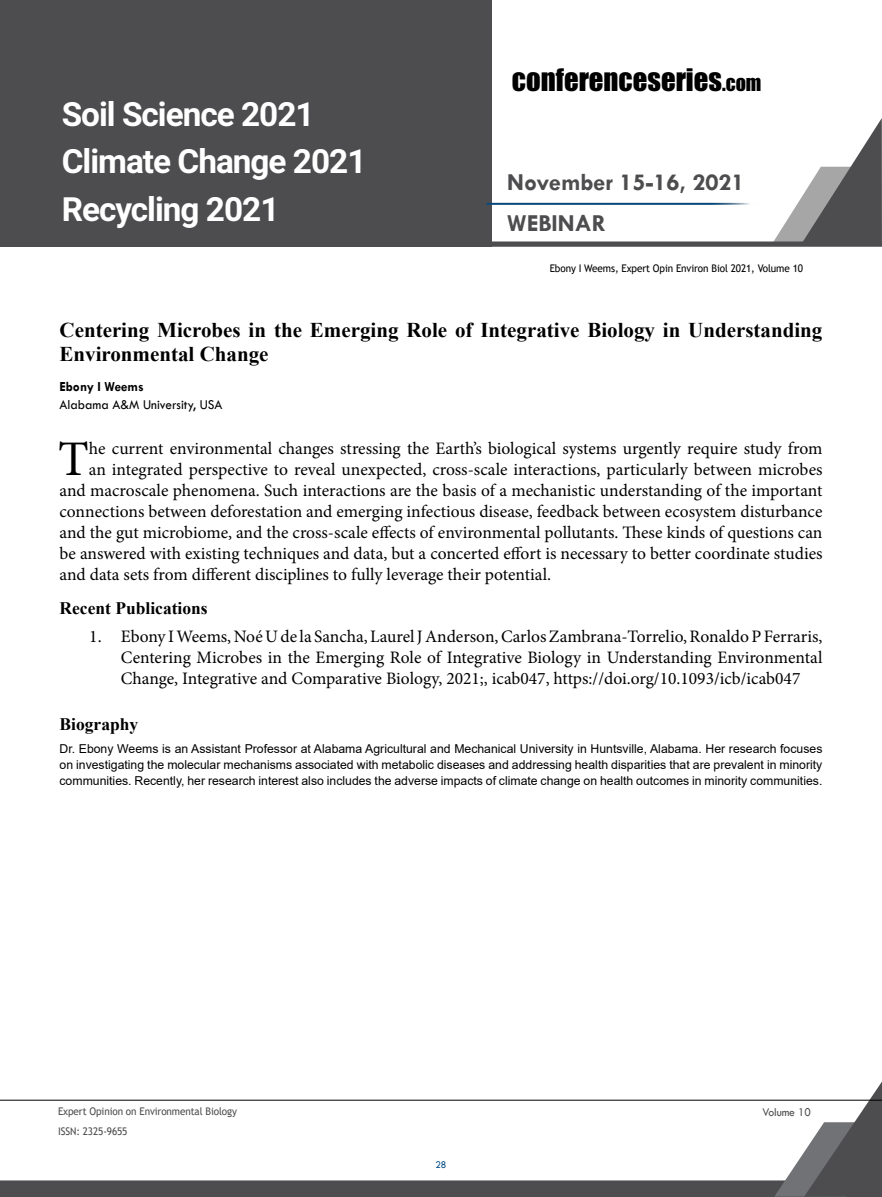
<style>
.page{position:relative;width:882px;height:1197px;background:#fff}
.page>*{position:absolute;margin:0;border:0;box-sizing:border-box;transform-origin:0 0}
.t1{font:49.88px "Minion Pro";color:#000}
.t2{font:700 33.43px/47.4px "Roboto";letter-spacing:-.03em;color:#fff}
.t3{font:28.7px "Impact";color:#000}
.t4{font:700 24.68px/41.1px "Tw Cen";color:#4d4d4f}
.t5{font:700 21px/24.5px "Times New Roman";color:#000}
.t6{font:17.5px/21px "Minion Pro";color:#000;text-align:justify}
.t7{font:700 17.5px "Times New Roman";color:#000}
.t8{font:14px "Tw Cen";color:#000;scale:.95 1}
.t9{font:700 14px "Tw Cen";color:#000;scale:.95 1}
.t10{font:12.25px/15.8px "Arial";color:#000;text-align:justify}
.t11{font:12.25px "Tw Cen";letter-spacing:-.01em;color:#4d4d4f;scale:.95 1}
.t12{font:10.5px "Trebuchet MS";letter-spacing:-.01em;color:#4d4d4f;scale:.95 1}
.t13{font:10.5px "Trebuchet MS";letter-spacing:-.01em;color:#000;scale:.95 1}
.t14{font:10.5px "Tw Cen";color:#004b84;scale:.95 1}
.s1{font-size:20.12px}
</style>
<div class="page">
<div style="left:0;top:0;width:492px;height:247px;background:#4d4d4f"></div>
<svg style="left:492px;top:118px;width:390px;height:129px"></svg>
<svg style="left:0;top:1081px;width:882px;height:116px"></svg>
<hr style="left:0;top:1100px;width:882px;height:1px;background:#000">
<hr style="left:486px;top:203px;width:280px;height:2px;background:#004b84">
<h2 class="t2" style="left:62px;top:89px;width:306px">Soil Science 2021<br>Climate Change 2021<br>Recycling 2021</h2>
<h3 class="t3" style="left:512px;top:57px;width:251px">CONFERENCESERIES<span class="s1">.COM</span></h3>
<h3 class="t4" style="left:507px;top:161px;width:239px">November 15-16, 2021<br>WEBINAR</h3>
<p class="t13" style="left:550px;top:262px;width:268px">Ebony I Weems, Expert Opin Environ Biol 2021, Volume 10</p>
<p class="t5" style="left:60px;top:317px;width:764px">Centering Microbes in the Emerging Role of Integrative Biology in Understanding<br>Environmental Change</p>
<p class="t9" style="left:60px;top:378px;width:90px">Ebony I Weems</p>
<p class="t8" style="left:60px;top:396px;width:173px">Alabama A&amp;M University, USA</p>
<h1 class="t1" style="left:58px;top:426px;width:32px">T</h1>
<p class="t6" style="left:89px;top:438px;width:735px">he current environmental changes stressing the Earth’s biological systems urgently require study from</p>
<p class="t6" style="left:89px;top:459px;width:735px">an integrated perspective to reveal unexpected, cross-scale interactions, particularly between microbes</p>
<p class="t6" style="left:60px;top:480px;width:765px">and macroscale phenomena. Such interactions are the basis of a mechanistic understanding of the important</p>
<p class="t6" style="left:60px;top:501px;width:764px">connections between deforestation and emerging infectious disease, feedback between ecosystem disturbance</p>
<p class="t6" style="left:60px;top:522px;width:764px">and the gut microbiome, and the cross-scale effects of environmental pollutants. These kinds of questions can</p>
<p class="t6" style="left:60px;top:543px;width:765px">be answered with existing techniques and data, but a concerted effort is necessary to better coordinate studies</p>
<p class="t6" style="left:60px;top:564px;width:493px">and data sets from different disciplines to fully leverage their potential.</p>
<p class="t7" style="left:60px;top:595px;width:150px">Recent Publications</p>
<p class="t6" style="left:121px;top:626px;width:703px;text-indent:-31px">1. Ebony I Weems, Noé U de la Sancha, Laurel J Anderson, Carlos Zambrana-Torrelio, Ronaldo P Ferraris, Centering Microbes in the Emerging Role of Integrative Biology in Understanding Environmental Change, Integrative and Comparative Biology, 2021;, icab047, https://doi.org/10.1093/icb/icab047</p>
<p class="t7" style="left:60px;top:712px;width:80px">Biography</p>
<p class="t10" style="left:60px;top:741px;width:764px">Dr. Ebony Weems is an Assistant Professor at Alabama Agricultural and Mechanical University in Huntsville, Alabama. Her research focuses on investigating the molecular mechanisms associated with metabolic diseases and addressing health disparities that are prevalent in minority communities. Recently, her research interest also includes the adverse impacts of climate change on health outcomes in minority communities.</p>
<p class="t12" style="left:58px;top:1105px;width:190px">Expert Opinion on Environmental Biology</p>
<p class="t11" style="left:762px;top:1104px;width:53px">Volume 10</p>
<p class="t12" style="left:58px;top:1125px;width:75px">ISSN: 2325-9655</p>
<p class="t14" style="left:436px;top:1159px;width:13px">28</p>
</div>
